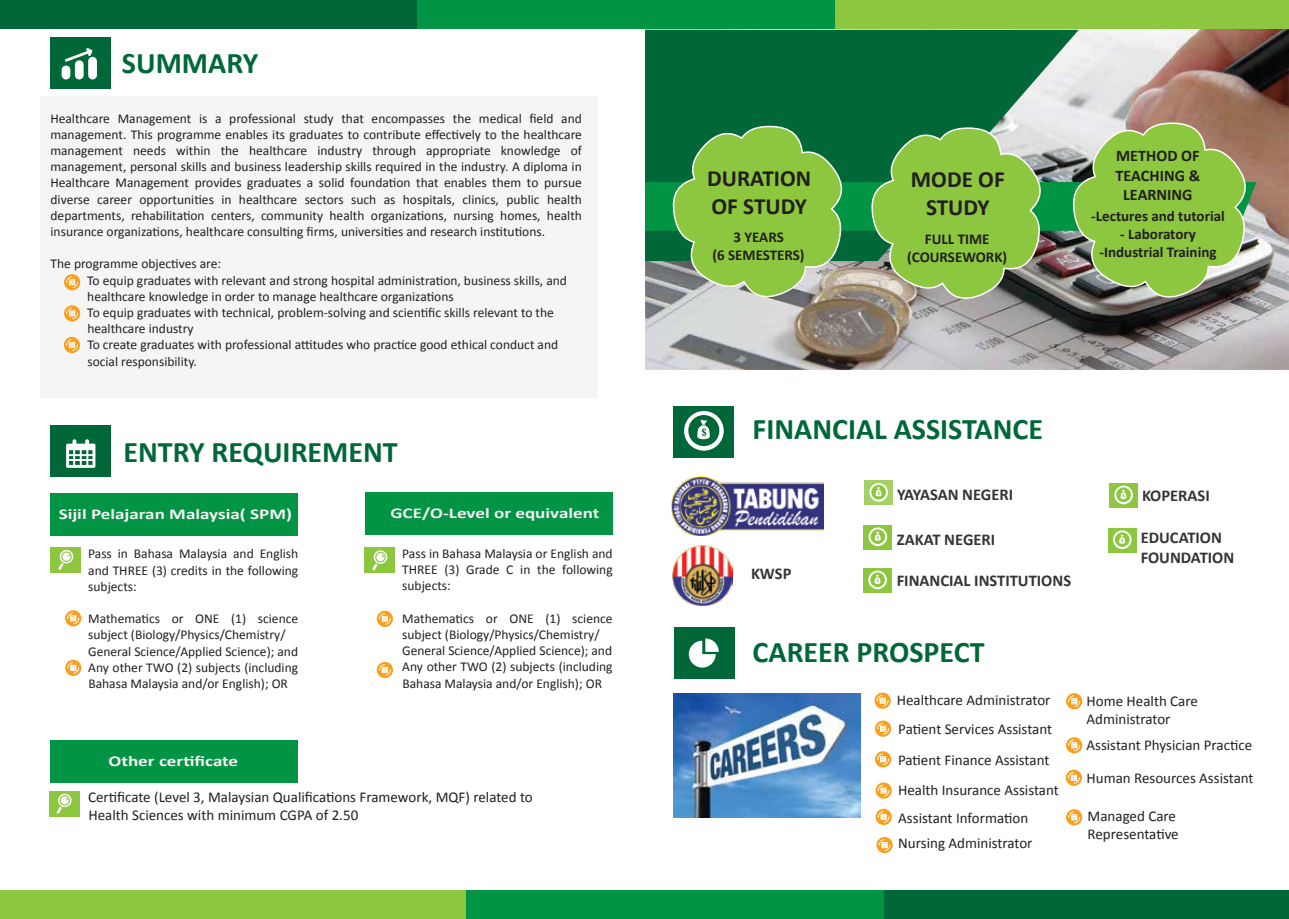
<style>
.page{position:relative;width:1289px;height:919px;background:#fff}
.page>*{position:absolute;margin:0;border:0;box-sizing:border-box;transform-origin:0 0}
.t1{font:700 30px "Calibri";color:#006838}
.t2{font:700 23.25px/27.9px "Calibri";color:#231f20}
.t3{font:700 16.5px/19.8px "Calibri";color:#343533}
.t4{font:700 16.2px/19.4px "Calibri";color:#231f20;text-align:center}
.t5{font:15px/18px "Calibri";color:#231f20}
.t6{font:700 15px/18px "Calibri";color:#231f20;text-align:center}
.t7{font:700 15px "Calibri";color:#f7f2f3;scale:1.27 1}
.t8{font:700 15px "Calibri";color:#f4eff0;scale:1.27 1}
.t9{font:13.5px/16.2px "Calibri";color:#231f20;text-align:justify}
</style>
<div class="page">
<img style="left:645px;top:28px;width:643px;height:341px">
<div style="left:881px;top:890px;width:407px;height:28px;background:#006838"></div>
<div style="left:462px;top:890px;width:421px;height:28px;background:#009444"></div>
<div style="left:0;top:890px;width:465px;height:28px;background:#8dc63f"></div>
<div style="left:673px;top:627px;width:61px;height:52px;background:#006838"></div>
<svg style="left:688px;top:638px;width:30px;height:29px"></svg>
<svg style="left:645px;top:30px;width:433px;height:92px;background:#157348"></svg>
<div style="left:673px;top:405px;width:61px;height:52px;background:#006838"></div>
<svg style="left:684px;top:411px;width:39px;height:39px"></svg>
<div style="left:688px;top:415px;width:31px;height:31px;background:#006838;border-radius:50%"></div>
<svg style="left:697px;top:419px;width:12px;height:20px"></svg>
<svg style="left:874px;top:692px;width:16px;height:16px"></svg>
<svg style="left:875px;top:720px;width:16px;height:16px"></svg>
<svg style="left:875px;top:782px;width:16px;height:16px"></svg>
<svg style="left:875px;top:808px;width:16px;height:17px"></svg>
<svg style="left:645px;top:122px;width:611px;height:181px;background:#7aac55"></svg>
<div style="left:41px;top:96px;width:557px;height:302px;background:#f5f5f5"></div>
<div style="left:0;top:0;width:417px;height:28px;background:#006838"></div>
<div style="left:417px;top:0;width:417px;height:28px;background:#009444"></div>
<div style="left:834px;top:0;width:454px;height:28px;background:#8dc63f"></div>
<div style="left:50px;top:37px;width:61px;height:52px;background:#006838"></div>
<div style="left:62px;top:65px;width:8px;height:14px;background:#fff;border-radius:4px"></div>
<div style="left:75px;top:60px;width:9px;height:19px;background:#fff;border-radius:4px"></div>
<svg style="left:65px;top:48px;width:27px;height:14px"></svg>
<div style="left:88px;top:57px;width:9px;height:22px;background:#fff;border-radius:4px"></div>
<div style="left:50px;top:425px;width:61px;height:52px;background:#006838"></div>
<svg style="left:66px;top:439px;width:29px;height:29px"></svg>
<div style="left:50px;top:493px;width:248px;height:43px;background:#009444"></div>
<div style="left:365px;top:492px;width:247px;height:43px;background:#009444"></div>
<div style="left:51px;top:547px;width:30px;height:25px;background:#8dc63f"></div>
<svg style="left:58px;top:550px;width:15px;height:20px"></svg>
<svg style="left:64px;top:274px;width:16px;height:16px"></svg>
<img style="left:673px;top:693px;width:187px;height:124px">
<svg style="left:64px;top:337px;width:16px;height:16px"></svg>
<svg style="left:65px;top:659px;width:16px;height:17px"></svg>
<svg style="left:65px;top:610px;width:16px;height:16px"></svg>
<svg style="left:875px;top:751px;width:16px;height:16px"></svg>
<svg style="left:64px;top:305px;width:16px;height:16px"></svg>
<div style="left:365px;top:547px;width:30px;height:26px;background:#8dc63f"></div>
<svg style="left:372px;top:550px;width:15px;height:20px"></svg>
<svg style="left:377px;top:661px;width:16px;height:17px"></svg>
<svg style="left:377px;top:610px;width:16px;height:17px"></svg>
<svg style="left:1066px;top:693px;width:16px;height:16px"></svg>
<svg style="left:1066px;top:737px;width:16px;height:16px"></svg>
<svg style="left:1065px;top:769px;width:16px;height:16px"></svg>
<svg style="left:1066px;top:809px;width:16px;height:16px"></svg>
<div style="left:50px;top:740px;width:247px;height:43px;background:#009444"></div>
<div style="left:49px;top:790px;width:30px;height:26px;background:#8dc63f"></div>
<svg style="left:57px;top:793px;width:15px;height:20px"></svg>
<div style="left:864px;top:480px;width:28px;height:25px;background:#a3d165"></div>
<svg style="left:869px;top:483px;width:19px;height:18px"></svg>
<div style="left:871px;top:485px;width:15px;height:14px;background:#8dc63f;border-radius:50%"></div>
<svg style="left:875px;top:487px;width:6px;height:9px"></svg>
<div style="left:863px;top:525px;width:29px;height:24px;background:#8dc63f"></div>
<svg style="left:868px;top:527px;width:19px;height:19px"></svg>
<svg style="left:870px;top:529px;width:15px;height:15px"></svg>
<svg style="left:874px;top:531px;width:6px;height:9px"></svg>
<div style="left:863px;top:568px;width:28px;height:24px;background:#8dc63f"></div>
<svg style="left:868px;top:570px;width:19px;height:19px"></svg>
<svg style="left:870px;top:572px;width:14px;height:15px"></svg>
<svg style="left:874px;top:574px;width:6px;height:10px"></svg>
<img style="left:673px;top:546px;width:59px;height:59px">
<img style="left:671px;top:476px;width:153px;height:59px">
<div style="left:1109px;top:483px;width:28px;height:24px;background:#8dc63f"></div>
<svg style="left:1114px;top:485px;width:18px;height:19px"></svg>
<svg style="left:1116px;top:487px;width:14px;height:15px"></svg>
<svg style="left:1120px;top:489px;width:6px;height:10px"></svg>
<div style="left:1107px;top:528px;width:29px;height:24px;background:#8dc63f"></div>
<svg style="left:1112px;top:530px;width:19px;height:19px"></svg>
<svg style="left:1114px;top:532px;width:15px;height:15px"></svg>
<svg style="left:1119px;top:534px;width:6px;height:9px"></svg>
<svg style="left:876px;top:837px;width:16px;height:16px"></svg>
<h1 class="t1" style="left:122px;top:43px;width:138px">SUMMARY</h1>
<p class="t9" style="left:50px;top:110px;width:533px">Healthcare Management is a professional study that encompasses the medical field and management. This programme enables its graduates to contribute effectively to the healthcare management needs within the healthcare industry through appropriate knowledge of management, personal skills and business leadership skills required in the industry. A diploma in Healthcare Management provides graduates a solid foundation that enables them to pursue diverse career opportunities in healthcare sectors such as hospitals, clinics, public health departments, rehabilitation centers, community health organizations, nursing homes, health insurance organizations, healthcare consulting firms, universities and research institutions.</p>
<p class="t9" style="left:87px;top:256px;width:481px;text-align:left;text-indent:-37px">The programme objectives are:<br>To equip graduates with relevant and strong hospital administration, business skills, and healthcare knowledge in order to manage healthcare organizations<br>To equip graduates with technical, problem-solving and scientific skills relevant to the healthcare industry<br>To create graduates with professional attitudes who practice good ethical conduct and social responsibility.</p>
<h1 class="t1" style="left:123px;top:432px;width:276px">ENTRY REQUIREMENT</h1>
<p class="t7" style="left:59px;top:504px;width:185px">Sijil Pelajaran Malaysia( SPM)</p>
<p class="t8" style="left:390px;top:503px;width:166px">GCE/O-Level or equivalent</p>
<p class="t9" style="left:88px;top:545px;width:211px">Pass in Bahasa Malaysia and English and THREE (3) credits in the following subjects:</p>
<p class="t9" style="left:88px;top:610px;width:211px;text-align:left">Mathematics or ONE (1) science subject (Biology/Physics/Chemistry/ General Science/Applied Science); and Any other TWO (2) subjects (including Bahasa Malaysia and/or English); OR</p>
<p class="t9" style="left:402px;top:545px;width:212px">Pass in Bahasa Malaysia or English and THREE (3) Grade C in the following subjects:</p>
<p class="t9" style="left:402px;top:610px;width:212px;text-align:left">Mathematics or ONE (1) science subject (Biology/Physics/Chemistry/ General Science/Applied Science); and Any other TWO (2) subjects (including Bahasa Malaysia and/or English); OR</p>
<p class="t7" style="left:108px;top:751px;width:104px">Other certificate</p>
<p class="t5" style="left:88px;top:788px;width:446px">Certificate (Level 3, Malaysian Qualifications Framework, MQF) related to<br>Health Sciences with minimum CGPA of 2.50</p>
<h2 class="t2" style="left:707px;top:164px;width:106px">DURATION<br>OF STUDY</h2>
<p class="t6" style="left:712px;top:228px;width:94px">3 YEARS<br>(6 SEMESTERS)</p>
<h2 class="t2" style="left:910px;top:165px;width:95px;text-align:center">MODE OF<br>STUDY</h2>
<p class="t6" style="left:907px;top:230px;width:102px">FULL TIME (COURSEWORK)</p>
<p class="t4" style="left:1115px;top:146px;width:86px">METHOD OF<br>TEACHING &amp;<br>LEARNING</p>
<p class="t6" style="left:1091px;top:207px;width:135px">-Lectures and tutorial</p>
<p class="t6" style="left:1099px;top:225px;width:118px">- Laboratory -Industrial Training</p>
<h1 class="t1" style="left:752px;top:410px;width:292px">FINANCIAL ASSISTANCE</h1>
<p class="t3" style="left:751px;top:564px;width:42px">KWSP</p>
<p class="t3" style="left:897px;top:484px;width:118px">YAYASAN NEGERI</p>
<p class="t3" style="left:896px;top:529px;width:100px">ZAKAT NEGERI</p>
<p class="t3" style="left:896px;top:570px;width:176px">FINANCIAL INSTITUTIONS</p>
<p class="t3" style="left:1141px;top:485px;width:69px">KOPERASI</p>
<p class="t3" style="left:1140px;top:527px;width:95px">EDUCATION<br>FOUNDATION</p>
<h1 class="t1" style="left:752px;top:632px;width:233px">CAREER PROSPECT</h1>
<p class="t5" style="left:896px;top:685px;width:157px;line-height:29px">Healthcare Administrator<br>Patient Services Assistant</p>
<p class="t5" style="left:898px;top:750px;width:153px">Patient Finance Assistant</p>
<p class="t5" style="left:898px;top:781px;width:162px">Health Insurance Assistant</p>
<p class="t5" style="left:898px;top:809px;width:131px">Assistant Information</p>
<p class="t5" style="left:898px;top:834px;width:136px">Nursing Administrator</p>
<p class="t5" style="left:1086px;top:691px;width:113px">Home Health Care<br>Administrator</p>
<p class="t5" style="left:1086px;top:728px;width:169px;line-height:32.8px">Assistant Physician Practice<br>Human Resources Assistant</p>
<p class="t5" style="left:1087px;top:806px;width:93px">Managed Care<br>Representative</p>
</div>
